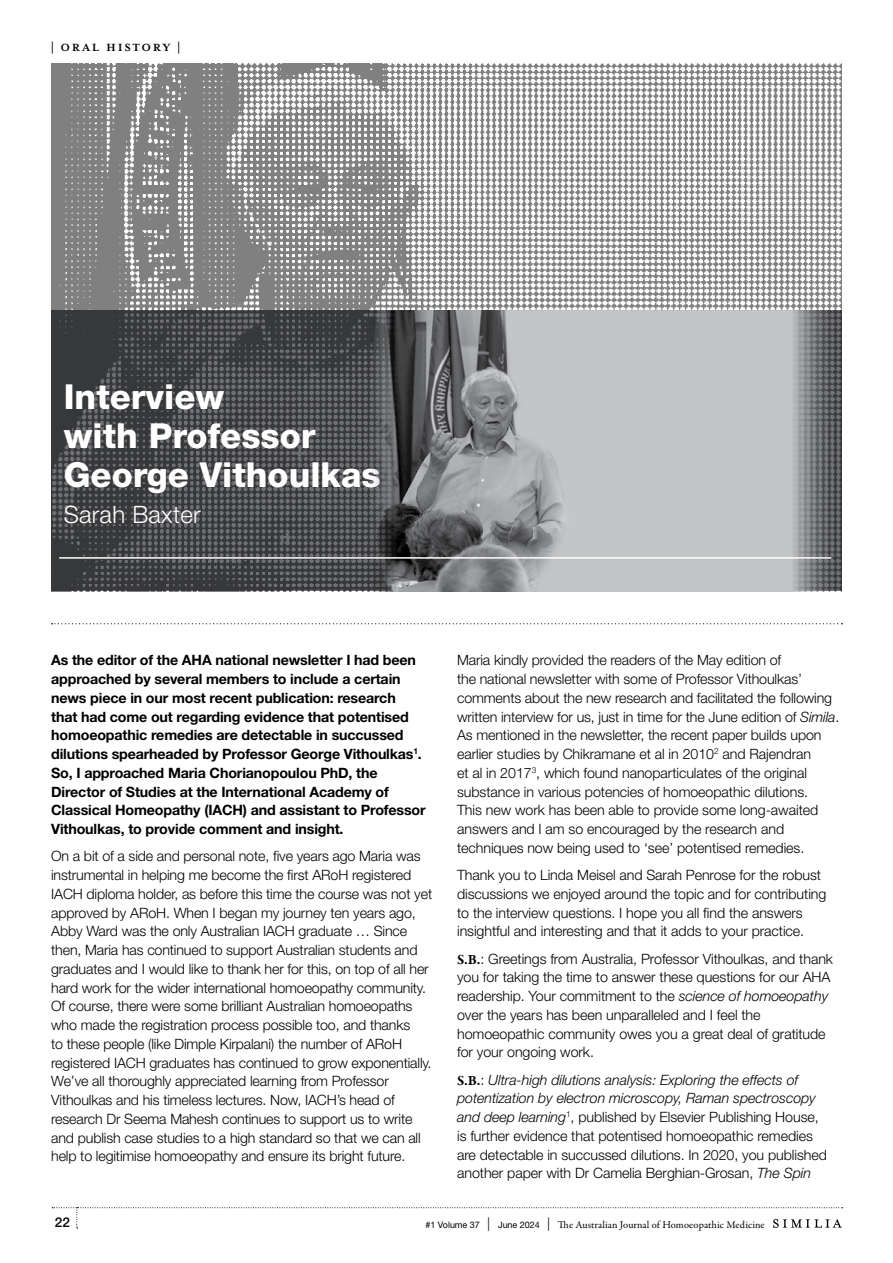
<style>
.page{position:relative;width:893px;height:1263px;background:#fff}
.page>*{position:absolute;margin:0;border:0;box-sizing:border-box;transform-origin:0 0}
.t1{font:800 34.5px/39px "Helvetica Neue LT Std";color:#fff}
.t2{font:300 24px "Helvetica Neue LT Std";letter-spacing:.01em;color:#fff}
.t3{font:300 14.25px/18.8px "Helvetica Neue LT Std";letter-spacing:-.01em;color:#000}
.t4{font:700 14.25px/18.8px "Helvetica Neue LT Std";letter-spacing:-.01em;color:#000}
.t5{font:500 13.5px "Helvetica Neue LT Std";color:#000}
.t6{font:700 12px "Mrs Eaves XL Serif OT";letter-spacing:.19em;color:#000}
.t7{font:10.5px "Garamond Premr Pro";letter-spacing:.01em;color:#000}
.s1{font-family:"Helvetica Neue LT Std";font-weight:400}
.s2{font-style:italic}
.s3{font-family:"Garamond Premr Pro";font-weight:700}
.s4{font-family:"Helvetica Neue LT Std";font-size:9px}
.s5{font-family:"Helvetica Neue LT Std";font-weight:300;font-size:13.5px}
</style>
<div class="page">
<svg style="left:52px;top:1207px;width:791px;height:21px"></svg>
<img style="left:51px;top:64px;width:791px;height:246px">
<svg style="left:51px;top:623px;width:791px;height:1px"></svg>
<svg style="left:51px;top:310px;width:312px;height:281px;background:#464749"></svg>
<img style="left:363px;top:310px;width:479px;height:281px">
<hr style="left:59px;top:557px;width:772px;height:2px;background:#fff">
<p class="t6" style="left:51px;top:41px;width:131px"><span class="s1">|</span> ORAL HISTORY <span class="s1">|</span></p>
<h1 class="t1" style="left:64px;top:377px;width:318px">Interview<br>with Professor<br>George Vithoulkas</h1>
<h2 class="t2" style="left:64px;top:500px;width:138px">Sarah Baxter</h2>
<p class="t4" style="left:51px;top:650px;width:376px">As the editor of the AHA national newsletter I had been approached by several members to include a certain news piece in our most recent publication: research<br>that had come out regarding evidence that potentised homoeopathic remedies are detectable in succussed dilutions spearheaded by Professor George Vithoulkas<sup>1</sup>.<br>So, I approached Maria Chorianopoulou PhD, the Director of Studies at the International Academy of Classical Homeopathy (IACH) and assistant to Professor Vithoulkas, to provide comment and insight.</p>
<p class="t3" style="left:51px;top:847px;width:383px">On a bit of a side and personal note, five years ago Maria was instrumental in helping me become the first ARoH registered IACH diploma holder, as before this time the course was not yet approved by ARoH. When I began my journey ten years ago, Abby Ward was the only Australian IACH graduate … Since then, Maria has continued to support Australian students and graduates and I would like to thank her for this, on top of all her hard work for the wider international homoeopathy community.<br>Of course, there were some brilliant Australian homoeopaths who made the registration process possible too, and thanks<br>to these people (like Dimple Kirpalani) the number of ARoH registered IACH graduates has continued to grow exponentially.<br>We’ve all thoroughly appreciated learning from Professor Vithoulkas and his timeless lectures. Now, IACH’s head of research Dr Seema Mahesh continues to support us to write and publish case studies to a high standard so that we can all help to legitimise homoeopathy and ensure its bright future.</p>
<p class="t3" style="left:457px;top:651px;width:384px">Maria kindly provided the readers of the May edition of<br>the national newsletter with some of Professor Vithoulkas’ comments about the new research and facilitated the following written interview for us, just in time for the June edition of <span class="s2">Simila</span>.<br>As mentioned in the newsletter, the recent paper builds upon earlier studies by Chikramane et al in 2010<sup>2</sup> and Rajendran<br>et al in 2017<sup>3</sup>, which found nanoparticulates of the original substance in various potencies of homoeopathic dilutions.<br>This new work has been able to provide some long-awaited answers and I am so encouraged by the research and techniques now being used to ‘see’ potentised remedies.</p>
<p class="t3" style="left:457px;top:865px;width:371px">Thank you to Linda Meisel and Sarah Penrose for the robust discussions we enjoyed around the topic and for contributing to the interview questions. I hope you all find the answers insightful and interesting and that it adds to your practice.</p>
<p class="t3" style="left:457px;top:949px;width:377px"><span class="s3">S.B.</span>: Greetings from Australia, Professor Vithoulkas, and thank you for taking the time to answer these questions for our AHA readership. Your commitment to the <span class="s2">science of homoeopathy </span>over the years has been unparalleled and I feel the homoeopathic community owes you a great deal of gratitude for your ongoing work.</p>
<p class="t3" style="left:457px;top:1070px;width:371px"><span class="s3">S.B.</span>: <span class="s2">Ultra-high dilutions analysis: Exploring the effects of potentization by electron microscopy, Raman spectroscopy and deep learning</span><sup>1</sup>, published by Elsevier Publishing House, is further evidence that potentised homoeopathic remedies are detectable in succussed dilutions. In 2020, you published another paper with Dr Camelia Berghian-Grosan, <span class="s2">The Spin</span></p>
<p class="t5" style="left:55px;top:1214px;width:17px">22</p>
<p class="t7" style="left:426px;top:1218px;width:341px"><span class="s4">#1 Volume 37</span> <span class="s5">|</span> <span class="s4">June 2024</span> <span class="s5">|</span> The Australian Journal of Homoeopathic Medicine</p>
</div>
